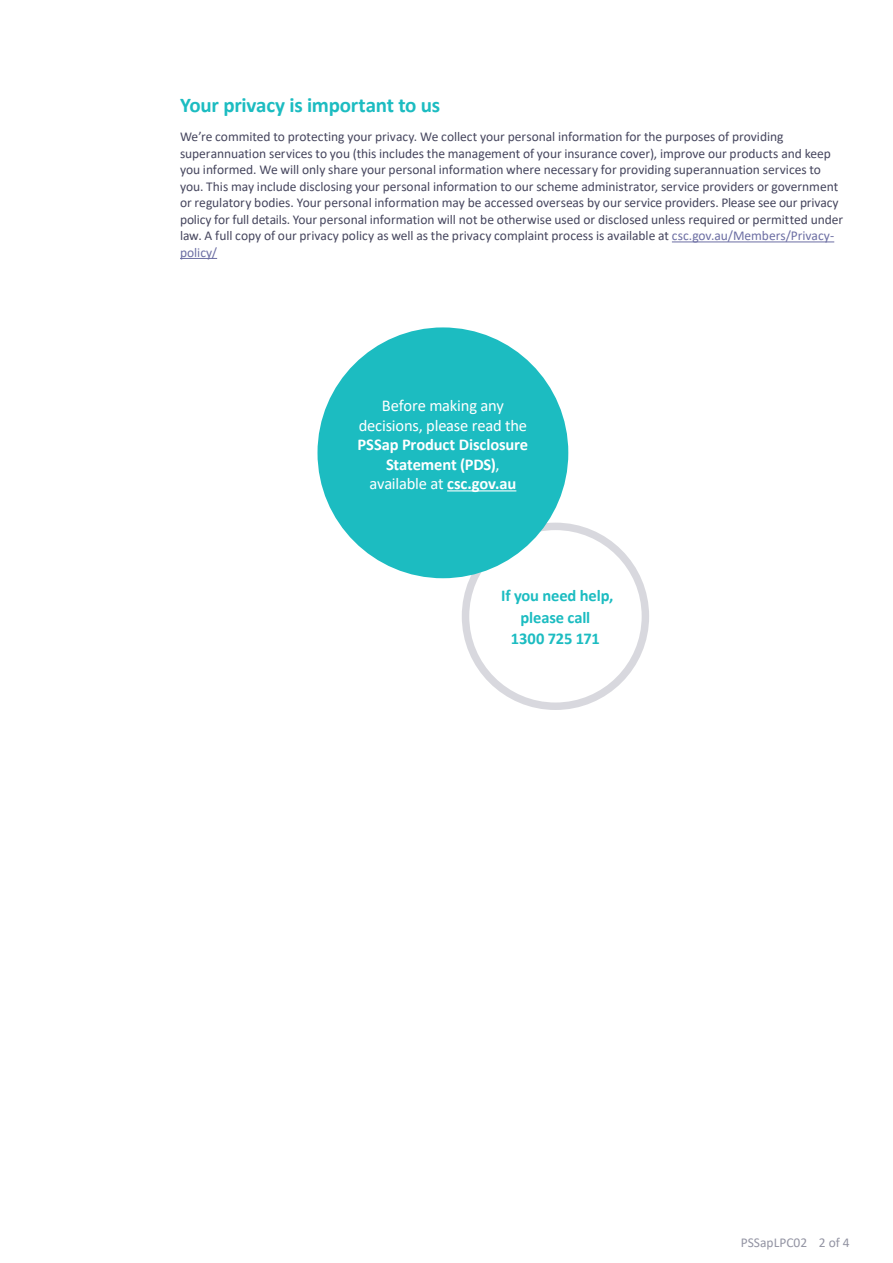
<style>
.page{position:relative;width:893px;height:1263px;background:#fff}
.page>*{position:absolute;margin:0;border:0;box-sizing:border-box;transform-origin:0 0}
._03_H3{font:700 21px "Calibri";letter-spacing:-.01em;color:#1cbcc1}
._08_Body_Text{font:16.5px/19.5px "Calibri";letter-spacing:-.01em;color:#fff;text-align:center}
._02_H2{font:700 16.5px/21px "Calibri";letter-spacing:-.01em;color:#1cbcc1;text-align:center}
._08_Body_Text-2{font:13.5px/16.5px "Calibri";letter-spacing:-.005em;color:#46465e}
._05_Footer{font:13.5px "Calibri";color:#9394a3}
.s1{color:#6c6ea3}
.s2{font-weight:700}
</style>
<div class="page">
<hr style="left:672px;top:241px;width:162px;height:1px;background:#6c6ea3">
<hr style="left:180px;top:258px;width:37px;height:1px;background:#6c6ea3">
<div style="left:462px;top:523px;width:187px;height:187px;border:8px solid #9394a3;border-radius:50%"></div>
<div style="left:317px;top:327px;width:251px;height:251px;background:#1cbcc1;border-radius:50%"></div>
<hr style="left:447px;top:490px;width:69px;height:1px;background:#fff">
<p class="_03_H3" style="left:180px;top:90px;width:262px">Your privacy is important to us</p>
<p class="_08_Body_Text-2" style="left:180px;top:128px;width:665px">We’re commited to protecting your privacy. We collect your personal information for the purposes of providing superannuation services to you (this includes the management of your insurance cover), improve our products and keep you informed. We will only share your personal information where necessary for providing superannuation services to you. This may include disclosing your personal information to our scheme administrator, service providers or government or regulatory bodies. Your personal information may be accessed overseas by our service providers. Please see our privacy policy for full details. Your personal information will not be otherwise used or disclosed unless required or permitted under law. A full copy of our privacy policy as well as the privacy complaint process is available at <span class="s1">csc.gov.au/Members/Privacy&shy;policy/</span></p>
<p class="_08_Body_Text" style="left:358px;top:395px;width:172px">Before making any decisions, please read the<br><span class="s2">PSSap Product Disclosure<br>Statement (PDS)</span>, available at <span class="s2">csc.gov.au</span></p>
<p class="_02_H2" style="left:501px;top:585px;width:114px">If you need help, please call<br>1300 725 171</p>
<p class="_05_Footer" style="left:741px;top:1233px;width:68px">PSSapLPC02</p>
<p class="_05_Footer" style="left:819px;top:1233px;width:33px">2 of 4</p>
</div>
